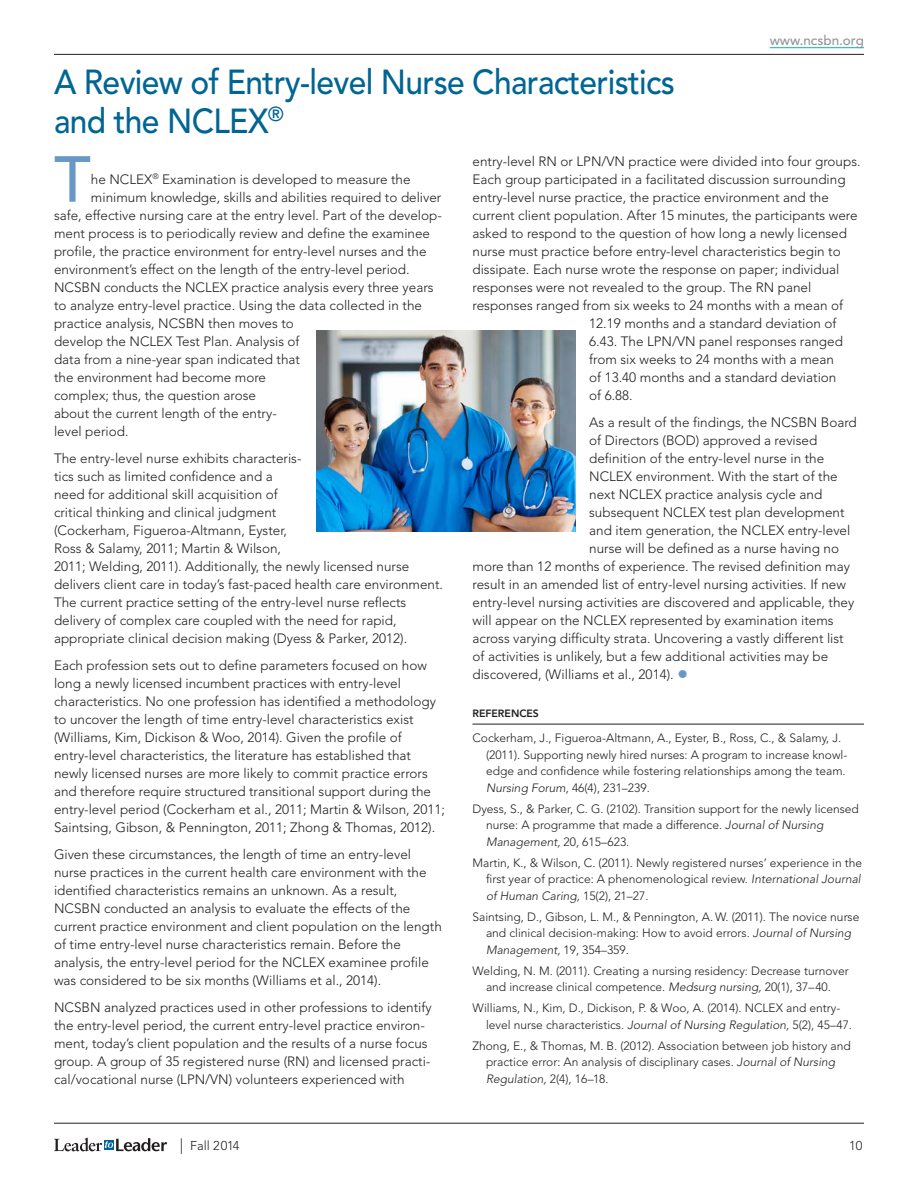
<style>
.page{position:relative;width:918px;height:1188px;background:#fff}
.page>*{position:absolute;margin:0;border:0;box-sizing:border-box;transform-origin:0 0}
.t1{font:500 64.35px "Avenir LT Std";color:#6998c6}
.t2{font:500 34.5px/39px "Avenir LT Std";letter-spacing:-.02em;color:#006594;scale:.92 1}
.t3{font:300 13.5px/18px "Avenir LT Std";color:#231f20}
.t4{font:500 13.5px "Avenir LT Std";color:#939598}
.t5{font:300 12.75px "Avenir LT Std";color:#231f20}
.t6{font:300 12px/16.5px "Avenir LT Std";color:#231f20}
.t7{font:800 10.5px "Avenir LT Std";color:#231f20}
.s1{font-size:22.5px;color:#6998c6}
.s2{font-style:italic}
.s3{font-size:15.6px}
</style>
<div class="page">
<svg style="left:54px;top:1138px;width:113px;height:13px"></svg>
<hr style="left:54px;top:1123px;width:810px;height:1px;background:#231f20">
<hr style="left:54px;top:54px;width:810px;height:1px;background:#231f20">
<hr style="left:770px;top:47px;width:94px;height:1px;background:#00aeef">
<hr style="left:472px;top:724px;width:392px;height:1px;background:#231f20">
<img style="left:316px;top:330px;width:260px;height:201px">
<h2 class="t2" style="left:54px;top:63px;width:677px">A Review of Entry-level Nurse Characteristics and the NCLEX<sup>®</sup></h2>
<p class="t4" style="left:770px;top:32px;width:96px">www.ncsbn.org</p>
<h1 class="t1" style="left:54px;top:142px;width:38px">T</h1>
<p class="t3" style="left:91px;top:170px;width:321px">he NCLEX<sup>®</sup> Examination is developed to measure the</p>
<p class="t3" style="left:91px;top:188px;width:352px">minimum knowledge, skills and abilities required to deliver</p>
<p class="t3" style="left:54px;top:206px;width:389px">safe, effective nursing care at the entry level. Part of the develop-</p>
<p class="t3" style="left:54px;top:224px;width:378px">ment process is to periodically review and define the examinee</p>
<p class="t3" style="left:54px;top:242px;width:374px">profile, the practice environment for entry-level nurses and the</p>
<p class="t3" style="left:54px;top:260px;width:357px">environment’s effect on the length of the entry-level period.</p>
<p class="t3" style="left:54px;top:278px;width:381px">NCSBN conducts the NCLEX practice analysis every three years</p>
<p class="t3" style="left:54px;top:296px;width:370px">to analyze entry-level practice. Using the data collected in the</p>
<p class="t3" style="left:54px;top:314px;width:241px">practice analysis, NCSBN then moves to</p>
<p class="t3" style="left:54px;top:332px;width:247px">develop the NCLEX Test Plan. Analysis of</p>
<p class="t3" style="left:54px;top:350px;width:248px">data from a nine-year span indicated that</p>
<p class="t3" style="left:54px;top:368px;width:214px">the environment had become more</p>
<p class="t3" style="left:54px;top:386px;width:204px">complex; thus, the question arose</p>
<p class="t3" style="left:54px;top:404px;width:224px">about the current length of the entry-</p>
<p class="t3" style="left:54px;top:422px;width:76px">level period.</p>
<p class="t3" style="left:54px;top:449px;width:391px">The entry-level nurse exhibits characteris-<br>tics such as limited confidence and a<br>need for additional skill acquisition of<br>critical thinking and clinical judgment<br>(Cockerham, Figueroa-Altmann, Eyster,<br>Ross &amp; Salamy, 2011; Martin &amp; Wilson,<br>2011; Welding, 2011). Additionally, the newly licensed nurse delivers client care in today’s fast-paced health care environment.<br>The current practice setting of the entry-level nurse reflects delivery of complex care coupled with the need for rapid, appropriate clinical decision making (Dyess &amp; Parker, 2012).</p>
<p class="t3" style="left:54px;top:656px;width:392px">Each profession sets out to define parameters focused on how long a newly licensed incumbent practices with entry-level characteristics. No one profession has identified a methodology to uncover the length of time entry-level characteristics exist (Williams, Kim, Dickison &amp; Woo, 2014). Given the profile of entry-level characteristics, the literature has established that newly licensed nurses are more likely to commit practice errors and therefore require structured transitional support during the entry-level period (Cockerham et al., 2011; Martin &amp; Wilson, 2011; Saintsing, Gibson, &amp; Pennington, 2011; Zhong &amp; Thomas, 2012).</p>
<p class="t3" style="left:54px;top:845px;width:389px">Given these circumstances, the length of time an entry-level nurse practices in the current health care environment with the identified characteristics remains an unknown. As a result, NCSBN conducted an analysis to evaluate the effects of the current practice environment and client population on the length of time entry-level nurse characteristics remain. Before the analysis, the entry-level period for the NCLEX examinee profile was considered to be six months (Williams et al., 2014).</p>
<p class="t3" style="left:54px;top:998px;width:379px">NCSBN analyzed practices used in other professions to identify the entry-level period, the current entry-level practice environ&shy;ment, today’s client population and the results of a nurse focus group. A group of 35 registered nurse (RN) and licensed practi&shy;cal/vocational nurse (LPN/VN) volunteers experienced with</p>
<p class="t3" style="left:472px;top:152px;width:390px">entry-level RN or LPN/VN practice were divided into four groups.</p>
<p class="t3" style="left:472px;top:170px;width:375px">Each group participated in a facilitated discussion surrounding</p>
<p class="t3" style="left:472px;top:188px;width:358px">entry-level nurse practice, the practice environment and the</p>
<p class="t3" style="left:472px;top:206px;width:387px">current client population. After 15 minutes, the participants were</p>
<p class="t3" style="left:472px;top:224px;width:376px">asked to respond to the question of how long a newly licensed</p>
<p class="t3" style="left:472px;top:242px;width:370px">nurse must practice before entry-level characteristics begin to</p>
<p class="t3" style="left:472px;top:260px;width:368px">dissipate. Each nurse wrote the response on paper; individual</p>
<p class="t3" style="left:472px;top:278px;width:340px">responses were not revealed to the group. The RN panel</p>
<p class="t3" style="left:472px;top:296px;width:372px">responses ranged from six weeks to 24 months with a mean of</p>
<p class="t3" style="left:589px;top:314px;width:249px">12.19 months and a standard deviation of</p>
<p class="t3" style="left:589px;top:332px;width:255px">6.43. The LPN/VN panel responses ranged</p>
<p class="t3" style="left:589px;top:350px;width:246px">from six weeks to 24 months with a mean</p>
<p class="t3" style="left:589px;top:368px;width:249px">of 13.40 months and a standard deviation</p>
<p class="t3" style="left:589px;top:386px;width:45px">of 6.88.</p>
<p class="t3" style="left:589px;top:413px;width:269px">As a result of the findings, the NCSBN Board</p>
<p class="t3" style="left:589px;top:431px;width:230px">of Directors (BOD) approved a revised</p>
<p class="t3" style="left:589px;top:449px;width:237px">definition of the entry-level nurse in the</p>
<p class="t3" style="left:589px;top:467px;width:250px">NCLEX environment. With the start of the</p>
<p class="t3" style="left:589px;top:485px;width:235px">next NCLEX practice analysis cycle and</p>
<p class="t3" style="left:589px;top:503px;width:257px">subsequent NCLEX test plan development</p>
<p class="t3" style="left:589px;top:521px;width:263px">and item generation, the NCLEX entry-level</p>
<p class="t3" style="left:589px;top:539px;width:251px">nurse will be defined as a nurse having no</p>
<p class="t3" style="left:472px;top:557px;width:379px">more than 12 months of experience. The revised definition may</p>
<p class="t3" style="left:472px;top:575px;width:375px">result in an amended list of entry-level nursing activities. If new</p>
<p class="t3" style="left:472px;top:593px;width:383px">entry-level nursing activities are discovered and applicable, they</p>
<p class="t3" style="left:472px;top:611px;width:363px">will appear on the NCLEX represented by examination items</p>
<p class="t3" style="left:472px;top:629px;width:373px">across varying difficulty strata. Uncovering a vastly different list</p>
<p class="t3" style="left:472px;top:647px;width:357px">of activities is unlikely, but a few additional activities may be</p>
<p class="t3" style="left:472px;top:665px;width:217px">discovered, (Williams et al., 2014). <span class="s1">•</span></p>
<p class="t7" style="left:472px;top:707px;width:68px">REFERENCES</p>
<p class="t6" style="left:486px;top:730px;width:363px;text-indent:-14px">Cockerham, J., Figueroa-Altmann, A., Eyster, B., Ross, C., &amp; Salamy, J. (2011). Supporting newly hired nurses: A program to increase knowl&shy;edge and confidence while fostering relationships among the team.<br><span class="s2">Nursing Forum,</span> 46(4), 231–239.</p>
<p class="t6" style="left:486px;top:801px;width:374px;text-indent:-14px">Dyess, S., &amp; Parker, C. G. (2102). Transition support for the newly licensed nurse: A programme that made a difference. <span class="s2">Journal of Nursing<br>Management,</span> 20, 615–623.</p>
<p class="t6" style="left:486px;top:855px;width:378px;text-align:justify;text-indent:-14px">Martin, K., &amp; Wilson, C. (2011). Newly registered nurses’ experience in the first year of practice: A phenomenological review. <span class="s2">International Journal of Human Caring,</span> 15(2), 21–27.</p>
<p class="t6" style="left:486px;top:909px;width:375px;text-indent:-14px">Saintsing, D., Gibson, L. M., &amp; Pennington, A. W. (2011). The novice nurse and clinical decision-making: How to avoid errors. <span class="s2">Journal of Nursing<br>Management,</span> 19, 354–359.</p>
<p class="t6" style="left:472px;top:963px;width:378px;text-align:center">Welding, N. M. (2011). Creating a nursing residency: Decrease turnover and increase clinical competence. <span class="s2">Medsurg nursing,</span> 20(1), 37–40.</p>
<p class="t6" style="left:486px;top:1000px;width:368px;text-indent:-14px">Williams, N., Kim, D., Dickison, P. &amp; Woo, A. (2014). NCLEX and entry&shy;level nurse characteristics. <span class="s2">Journal of Nursing Regulation,</span> 5(2), 45–47.</p>
<p class="t6" style="left:486px;top:1038px;width:366px;text-indent:-14px">Zhong, E., &amp; Thomas, M. B. (2012). Association between job history and practice error: An analysis of disciplinary cases. <span class="s2">Journal of Nursing<br>Regulation,</span> 2(4), 16–18.</p>
<p class="t5" style="left:180px;top:1138px;width:61px"><span class="s3">|</span> Fall 2014</p>
<p class="t5" style="left:849px;top:1138px;width:15px">10</p>
</div>
